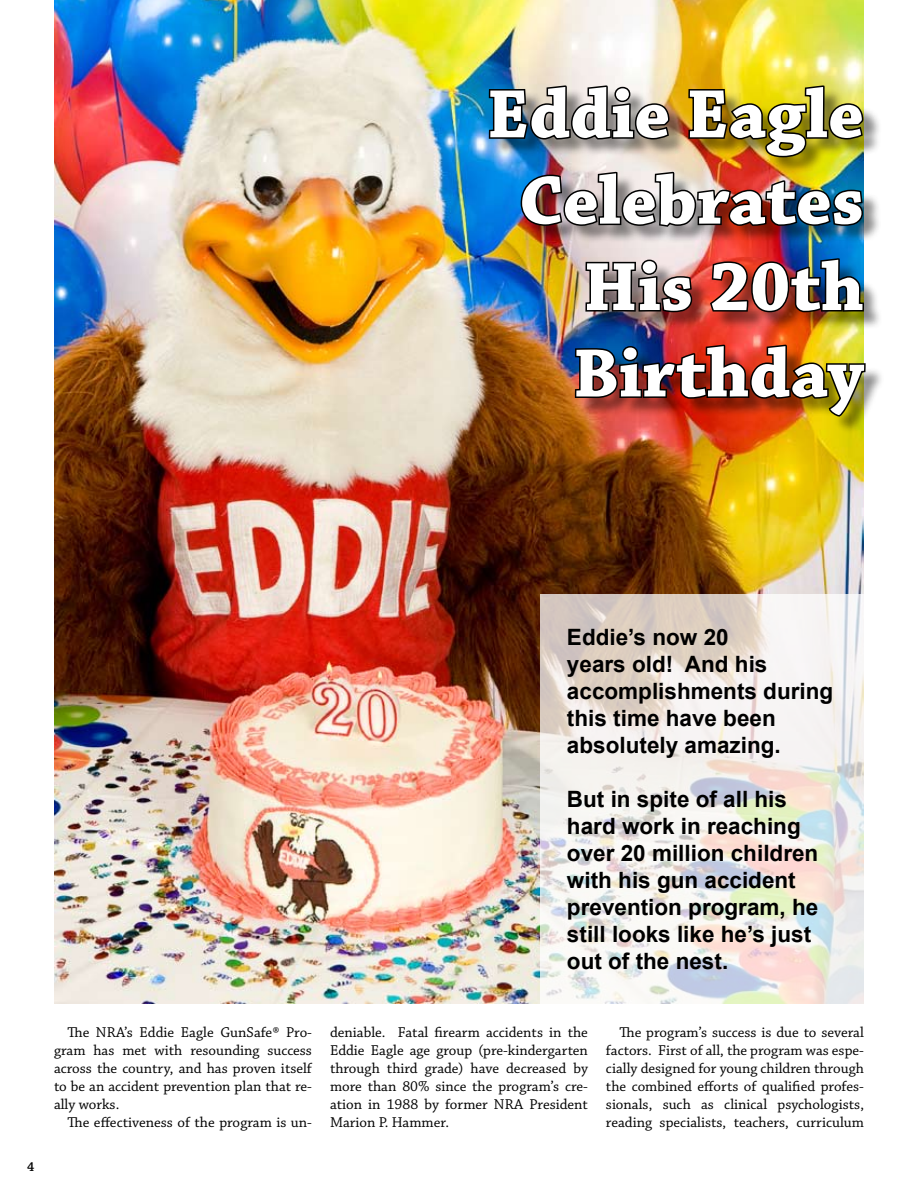
<style>
.page{position:relative;width:918px;height:1188px;background:#fff}
.page>*{position:absolute;margin:0;border:0;box-sizing:border-box;transform-origin:0 0}
.t1{font:700 72px/86.4px "Chaparral Pro";color:#fff;text-align:right}
.t2{font:700 22.5px/27px "Arial";color:#000}
.t3{font:15px/18px "Chaparral Pro";color:#000;text-align:justify}
.t4{font:600 13.5px "Chaparral Pro";color:#000}
</style>
<div class="page">
<img style="left:54px;top:0;width:810px;height:1004px">
<div style="left:491px;top:88px;width:427px;height:425px;background:#000;opacity:.45"></div>
<img style="left:487px;top:84px;width:184px;height:57px">
<img style="left:687px;top:84px;width:178px;height:75px">
<img style="left:519px;top:170px;width:345px;height:70px">
<img style="left:584px;top:258px;width:110px;height:68px">
<img style="left:708px;top:257px;width:157px;height:57px">
<img style="left:573px;top:343px;width:294px;height:75px">
<svg style="left:540px;top:594px;width:324px;height:410px"></svg>
<h1 class="t1" style="left:487px;top:74px;width:379px">Eddie Eagle<br>Celebrates<br>His 20th<br>Birthday</h1>
<h2 class="t2" style="left:567px;top:624px;width:268px">Eddie’s now 20<br>years old! And his accomplishments during this time have been absolutely amazing.</h2>
<h2 class="t2" style="left:567px;top:786px;width:253px">But in spite of all his hard work in reaching over 20 million children with his gun accident prevention program, he still looks like he’s just out of the nest.</h2>
<p class="t4" style="left:27px;top:1159px;width:9px">4</p>
<p class="t3" style="left:54px;top:1024px;width:260px;text-indent:14px">The NRA’s Eddie Eagle GunSafe® Pro&shy;gram has met with resounding success across the country, and has proven itself to be an accident prevention plan that re&shy;ally works.</p>
<p class="t3" style="left:68px;top:1114px;width:246px">The effectiveness of the program is un-</p>
<p class="t3" style="left:330px;top:1024px;width:259px">deniable. Fatal firearm accidents in the Eddie Eagle age group (pre-kindergarten through third grade) have decreased by more than 80% since the program’s cre&shy;ation in 1988 by former NRA President Marion P. Hammer.</p>
<p class="t3" style="left:606px;top:1024px;width:260px;text-indent:14px">The program’s success is due to several factors. First of all, the program was espe&shy;cially designed for young children through the combined efforts of qualified profes&shy;sionals, such as clinical psychologists, reading specialists, teachers, curriculum</p>
</div>
